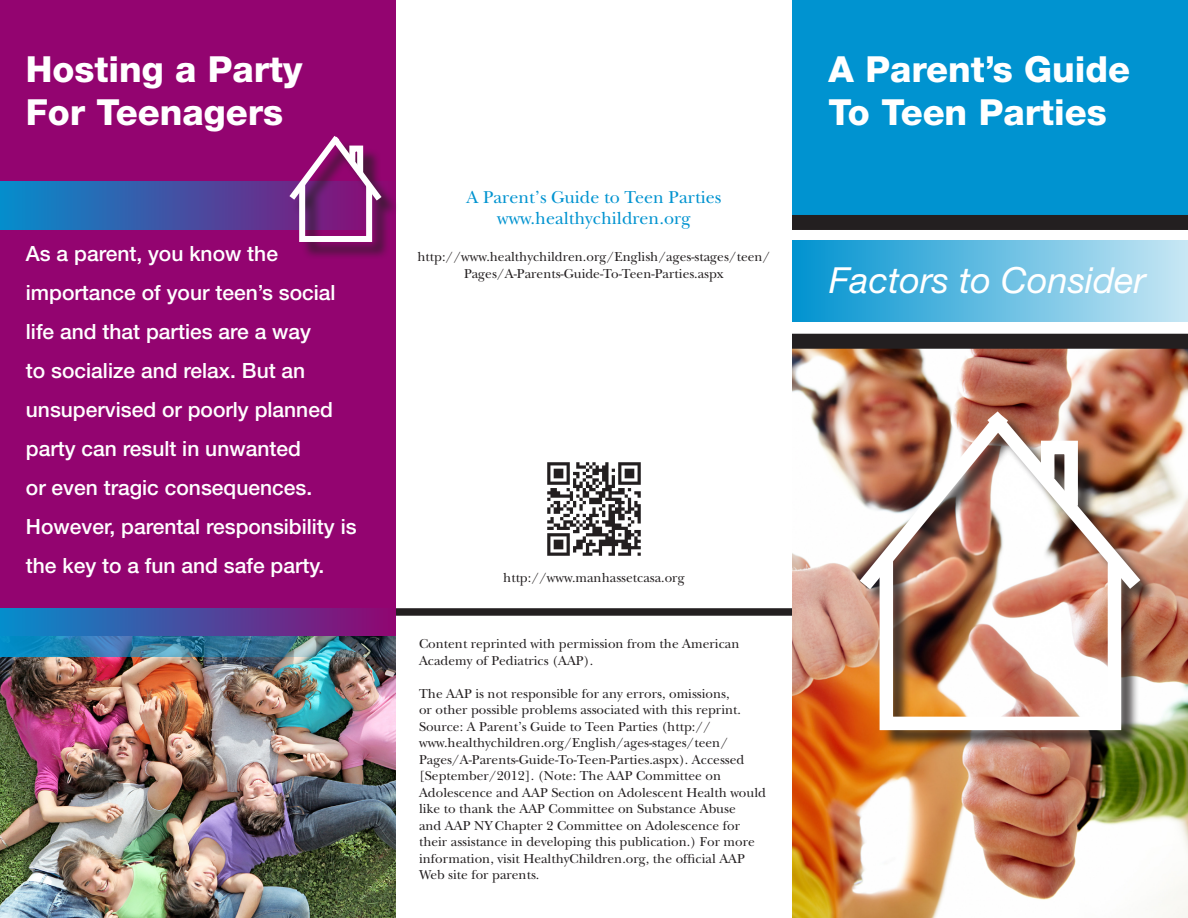
<style>
.page{position:relative;width:1188px;height:918px;background:#fff}
.page>*{position:absolute;margin:0;border:0;box-sizing:border-box;transform-origin:0 0}
.t1{font:800 36px/43.2px "Helvetica Neue";color:#fff}
.t2{font:italic 36px "Helvetica Neue";color:#fff}
.t3{font:500 21px/39px "Helvetica Neue";color:#fff}
.t4{font:18px "New Baskerville";color:#0093d0}
.t5{font:13.5px/16.5px "New Baskerville";color:#231f20}
</style>
<div class="page">
<div style="left:0;top:0;width:396px;height:918px;background:#930470"></div>
<img style="left:792px;top:349px;width:396px;height:569px">
<div style="left:792px;top:0;width:396px;height:218px;background:#0093d0"></div>
<div style="left:792px;top:215px;width:396px;height:15px;background:#231f20"></div>
<div style="left:792px;top:241px;width:396px;height:81px;background:linear-gradient(to right,#0193d0,#c7e7f4)"></div>
<div style="left:396px;top:608px;width:396px;height:8px;background:#231f20"></div>
<img style="left:0;top:657px;width:396px;height:261px">
<div style="left:792px;top:334px;width:396px;height:15px;background:#231f20"></div>
<img style="left:0;top:608px;width:396px;height:49px">
<svg style="left:0;top:181px;width:283px;height:49px;background:#365cab"></svg>
<div style="left:293px;top:139px;width:106px;height:122px;background:#231f20;opacity:.75"></div>
<svg style="left:283px;top:136px;width:105px;height:109px"></svg>
<div style="left:863px;top:415px;width:295px;height:334px;background:#231f20;opacity:.75"></div>
<img style="left:873px;top:604px;width:255px;height:133px">
<img style="left:846px;top:397px;width:308px;height:207px">
<img style="left:547px;top:462px;width:94px;height:94px">
<p class="t1" style="left:26px;top:47px;width:278px">Hosting a Party</p>
<p class="t1" style="left:26px;top:90px;width:259px">For Teenagers</p>
<p class="t3" style="left:26px;top:234px;width:332px">As a parent, you know the importance of your teen’s social life and that parties are a way<br>to socialize and relax. But an unsupervised or poorly planned party can result in unwanted<br>or even tragic consequences.<br>However, parental responsibility is the key to a fun and safe party.</p>
<p class="t4" style="left:467px;top:186px;width:256px">A Parent’s Guide to Teen Parties</p>
<p class="t4" style="left:497px;top:207px;width:195px">www.healthychildren.org</p>
<p class="t5" style="left:418px;top:249px;width:354px;text-align:center">http://www.healthychildren.org/English/ages-stages/teen/<br>Pages/A-Parents-Guide-To-Teen-Parties.aspx</p>
<p class="t1" style="left:829px;top:47px;width:303px">A Parent’s Guide<br>To Teen Parties</p>
<p class="t2" style="left:829px;top:259px;width:318px">Factors to Consider</p>
<p class="t5" style="left:503px;top:569px;width:183px">http://www.manhassetcasa.org</p>
<p class="t5" style="left:419px;top:636px;width:322px">Content reprinted with permission from the American<br>Academy of Pediatrics (AAP).</p>
<p class="t5" style="left:419px;top:685px;width:348px">The AAP is not responsible for any errors, omissions,<br>or other possible problems associated with this reprint.<br>Source: A Parent’s Guide to Teen Parties (http:// www.healthychildren.org/English/ages-stages/teen/ Pages/A-Parents-Guide-To-Teen-Parties.aspx). Accessed [September/2012]. (Note: The AAP Committee on Adolescence and AAP Section on Adolescent Health would like to thank the AAP Committee on Substance Abuse<br>and AAP NY Chapter 2 Committee on Adolescence for their assistance in developing this publication.) For more information, visit HealthyChildren.org, the official AAP Web site for parents.</p>
</div>
